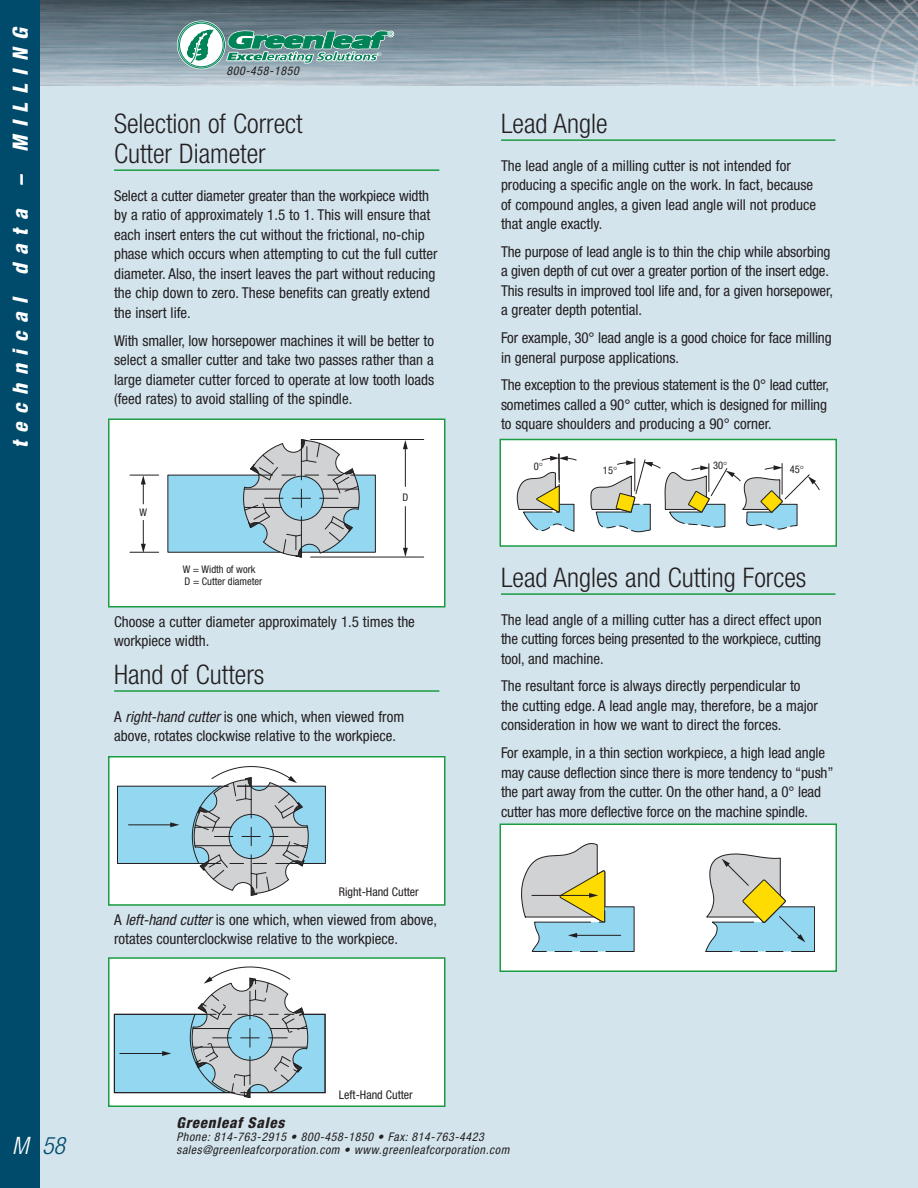
<style>
.page{position:relative;width:918px;height:1188px;background:#fff}
.page>*{position:absolute;margin:0;border:0;box-sizing:border-box;transform-origin:0 0}
.t1{font:300 condensed 27px/30px "Helvetica Neue";color:#231f20}
.t2{font:italic 300 condensed 24px "Helvetica Neue";color:#004b6c}
.t3{font:italic 300 condensed 24px "Helvetica Neue";color:#fff}
.t4{font:italic 800 condensed 21px "Helvetica Neue";letter-spacing:.415em;color:#fff}
.t5{font:condensed 15px/19.5px "Helvetica Neue";color:#231f20}
.t6{font:italic 800 condensed 15px "Helvetica Neue";letter-spacing:.05em;color:#231f20}
.t7{font:italic condensed 12px "Helvetica Neue";letter-spacing:.05em;color:#231f20}
.t8{font:condensed 12px "Helvetica Neue";color:#231f20}
.t9{font:condensed 10.5px/12px "Helvetica Neue";color:#231f20}
.s1{font-style:italic}
</style>
<div class="page">
<div style="left:40px;top:54px;width:878px;height:1134px;background:#d3e4ed"></div>
<hr style="left:501px;top:139px;width:335px;height:2px;background:#1b9c42">
<hr style="left:501px;top:593px;width:335px;height:2px;background:#1b9c42">
<hr style="left:114px;top:169px;width:325px;height:2px;background:#1b9c42">
<hr style="left:114px;top:690px;width:325px;height:2px;background:#1b9c42">
<img style="left:40px;top:0;width:878px;height:85px">
<div style="left:177px;top:21px;width:49px;height:48px;border:2px solid #fff;border-radius:50%"></div>
<svg style="left:178px;top:22px;width:46px;height:46px"></svg>
<div style="left:178px;top:21px;width:47px;height:47px;border:1px solid #008356;border-radius:50%"></div>
<div style="left:179px;top:23px;width:44px;height:44px;border:1px solid #008356;border-radius:50%"></div>
<svg style="left:185px;top:29px;width:30px;height:34px"></svg>
<svg style="left:225px;top:21px;width:169px;height:48px;background:#6a9a94"></svg>
<div style="left:0;top:0;width:40px;height:1188px;background:#004b6c"></div>
<div style="left:109px;top:419px;width:336px;height:188px;background:#fff"></div>
<hr style="left:311px;top:557px;width:113px;height:1px;background:#231f20">
<hr style="left:311px;top:439px;width:113px;height:1px;background:#231f20">
<hr style="left:405px;top:507px;width:1px;height:44px;background:#231f20">
<svg style="left:403px;top:548px;width:5px;height:9px"></svg>
<hr style="left:405px;top:446px;width:1px;height:40px;background:#231f20">
<svg style="left:403px;top:440px;width:5px;height:9px"></svg>
<svg style="left:130px;top:520px;width:29px;height:33px"></svg>
<svg style="left:130px;top:475px;width:29px;height:29px"></svg>
<svg style="left:167px;top:439px;width:209px;height:119px"></svg>
<div style="left:108px;top:418px;width:338px;height:190px;border:2px solid #1b9c42"></div>
<div style="left:109px;top:757px;width:336px;height:148px;background:#fff"></div>
<div style="left:118px;top:786px;width:207px;height:77px;background:#93d8f0"></div>
<div style="left:117px;top:786px;width:209px;height:78px;border:1px solid #231f20"></div>
<hr style="left:128px;top:824px;width:44px;height:1px;background:#231f20">
<svg style="left:170px;top:822px;width:9px;height:5px"></svg>
<svg style="left:185px;top:766px;width:125px;height:130px"></svg>
<div style="left:108px;top:756px;width:338px;height:150px;border:2px solid #1b9c42"></div>
<div style="left:500px;top:440px;width:336px;height:106px;background:#fff"></div>
<div style="left:500px;top:439px;width:337px;height:108px;border:2px solid #1b9c42"></div>
<div style="left:500px;top:824px;width:336px;height:147px;background:#fff"></div>
<svg style="left:521px;top:843px;width:114px;height:109px"></svg>
<svg style="left:705px;top:853px;width:110px;height:99px"></svg>
<div style="left:500px;top:824px;width:337px;height:148px;border:2px solid #1b9c42"></div>
<div style="left:109px;top:958px;width:336px;height:148px;background:#fff"></div>
<div style="left:114px;top:1014px;width:211px;height:79px;background:#93d8f0"></div>
<hr style="left:120px;top:1053px;width:44px;height:1px;background:#231f20">
<svg style="left:162px;top:1051px;width:9px;height:5px"></svg>
<hr style="left:114px;top:1092px;width:118px;height:1px;background:#231f20">
<hr style="left:114px;top:1014px;width:93px;height:1px;background:#231f20">
<hr style="left:325px;top:1014px;width:1px;height:79px;background:#231f20">
<hr style="left:114px;top:1014px;width:1px;height:79px;background:#231f20">
<svg style="left:182px;top:967px;width:143px;height:131px"></svg>
<div style="left:108px;top:957px;width:338px;height:150px;border:2px solid #1b9c42"></div>
<svg style="left:517px;top:454px;width:60px;height:78px"></svg>
<svg style="left:590px;top:459px;width:230px;height:73px"></svg>
<h3 class="t4" style="left:13px;top:448px;width:421px;rotate:-90deg">technical data – MILLING</h3>
<p class="t7" style="left:227px;top:66px;width:74px">800-458-1850</p>
<h1 class="t1" style="left:114px;top:111px;width:190px">Selection of Correct<br>Cutter Diameter</h1>
<p class="t5" style="left:114px;top:187px;width:325px">Select a cutter diameter greater than the workpiece width by a ratio of approximately 1.5 to 1. This will ensure that each insert enters the cut without the frictional, no-chip phase which occurs when attempting to cut the full cutter diameter. Also, the insert leaves the part without reducing the chip down to zero. These benefits can greatly extend the insert life.</p>
<p class="t5" style="left:114px;top:332px;width:322px;text-align:justify">With smaller, low horsepower machines it will be better to select a smaller cutter and take two passes rather than a large diameter cutter forced to operate at low tooth loads (feed rates) to avoid stalling of the spindle.</p>
<p class="t9" style="left:139px;top:507px;width:9px">W</p>
<p class="t9" style="left:183px;top:564px;width:81px">W = Width of work<br>D = Cutter diameter</p>
<p class="t9" style="left:403px;top:492px;width:7px">D</p>
<p class="t5" style="left:114px;top:613px;width:302px">Choose a cutter diameter approximately 1.5 times the workpiece width.</p>
<h1 class="t1" style="left:114px;top:662px;width:152px">Hand of Cutters</h1>
<p class="t5" style="left:114px;top:708px;width:292px">A <span class="s1">right-hand cutter</span> is one which, when viewed from above, rotates clockwise relative to the workpiece.</p>
<p class="t8" style="left:339px;top:888px;width:82px">Right-Hand Cutter</p>
<p class="t5" style="left:114px;top:911px;width:324px">A <span class="s1">left-hand cutter</span> is one which, when viewed from above, rotates counterclockwise relative to the workpiece.</p>
<h1 class="t1" style="left:501px;top:111px;width:108px">Lead Angle</h1>
<p class="t5" style="left:501px;top:157px;width:317px">The lead angle of a milling cutter is not intended for producing a specific angle on the work. In fact, because of compound angles, a given lead angle will not produce that angle exactly.</p>
<p class="t5" style="left:501px;top:243px;width:333px">The purpose of lead angle is to thin the chip while absorbing a given depth of cut over a greater portion of the insert edge.<br>This results in improved tool life and, for a given horsepower, a greater depth potential.</p>
<p class="t5" style="left:501px;top:329px;width:332px">For example, 30° lead angle is a good choice for face milling in general purpose applications.</p>
<p class="t5" style="left:501px;top:376px;width:330px">The exception to the previous statement is the 0° lead cutter, sometimes called a 90° cutter, which is designed for milling to square shoulders and producing a 90° corner.</p>
<p class="t9" style="left:534px;top:461px;width:7px">0</p>
<p class="t9" style="left:603px;top:465px;width:12px">15</p>
<p class="t9" style="left:713px;top:460px;width:12px">30</p>
<p class="t9" style="left:790px;top:464px;width:12px">45</p>
<h1 class="t1" style="left:501px;top:565px;width:307px">Lead Angles and Cutting Forces</h1>
<p class="t5" style="left:501px;top:611px;width:322px;text-align:justify">The lead angle of a milling cutter has a direct effect upon the cutting forces being presented to the workpiece, cutting tool, and machine.</p>
<p class="t5" style="left:501px;top:678px;width:318px">The resultant force is always directly perpendicular to the cutting edge. A lead angle may, therefore, be a major consideration in how we want to direct the forces.</p>
<p class="t5" style="left:501px;top:744px;width:334px">For example, in a thin section workpiece, a high lead angle may cause deflection since there is more tendency to “push” the part away from the cutter. On the other hand, a 0° lead cutter has more deflective force on the machine spindle.</p>
<h2 class="t3" style="left:12px;top:1137px;width:18px">M</h2>
<p class="t8" style="left:339px;top:1091px;width:76px">Left-Hand Cutter</p>
<p class="t6" style="left:177px;top:1118px;width:109px">Greenleaf Sales</p>
<p class="t7" style="left:177px;top:1133px;width:309px">Phone: 814-763-2915 • 800-458-1850 • Fax: 814-763-4423</p>
<h2 class="t2" style="left:42px;top:1137px;width:25px">58</h2>
<p class="t7" style="left:177px;top:1145px;width:334px">sales@greenleafcorporation.com • www.greenleafcorporation.com</p>
</div>
